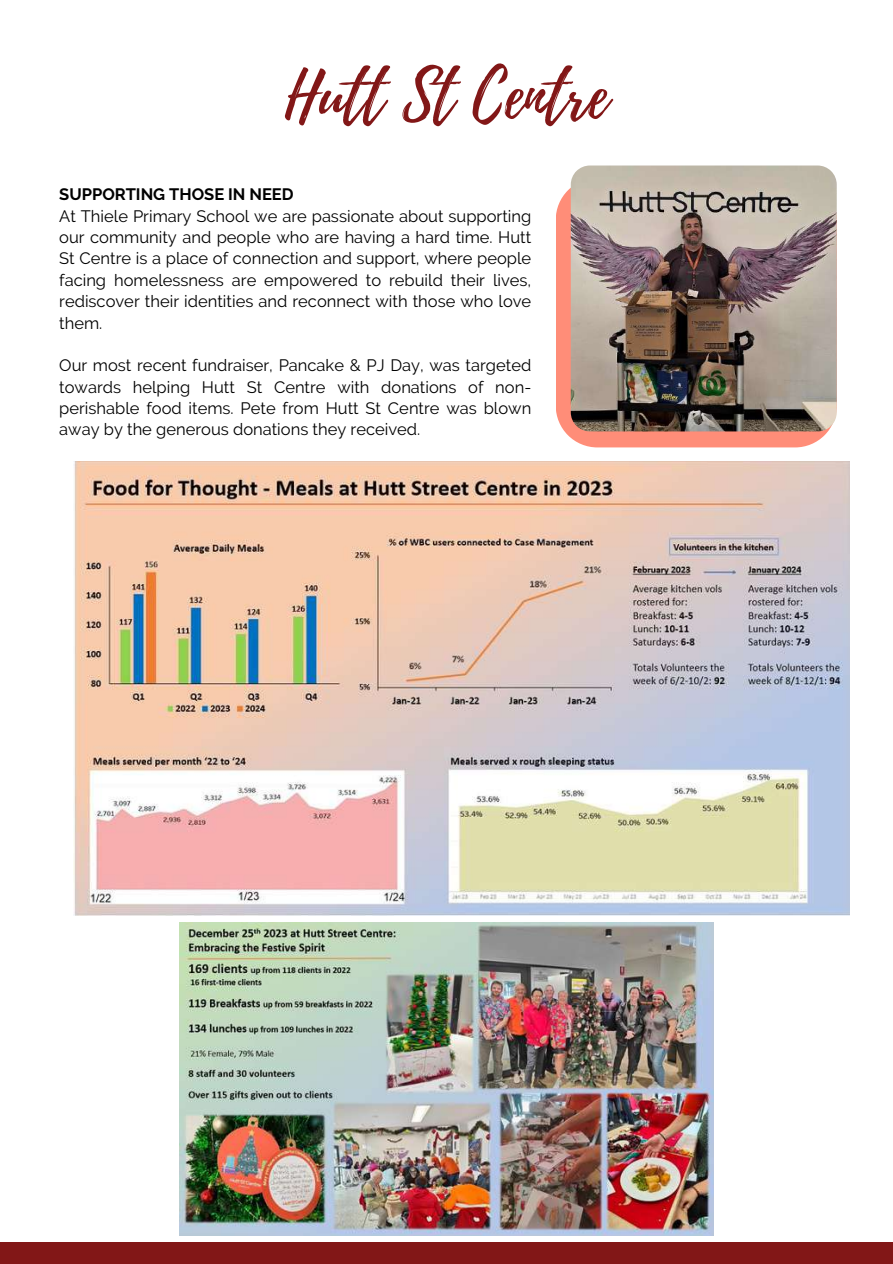
<style>
.page{position:relative;width:893px;height:1264px;background:#fff}
.page>*{position:absolute;margin:0;border:0;box-sizing:border-box;transform-origin:0 0}
.t1{font:64.5px "Playlist Script";color:#821717}
.t2{font:16.5px/21.3px "Raleway";color:#000;text-align:justify}
.t3{font:700 16.5px "Raleway";color:#000}
</style>
<div class="page">
<div style="left:0;top:1241px;width:892px;height:22px;background:#821717"></div>
<img style="left:179px;top:922px;width:535px;height:313px">
<img style="left:73px;top:462px;width:776px;height:453px">
<svg style="left:556px;top:188px;width:272px;height:259px;background:#fd9582"></svg>
<img style="left:570px;top:165px;width:266px;height:266px">
<h1 class="t1" style="left:285px;top:50px;width:325px">Hutt St Centre</h1>
<p class="t3" style="left:59px;top:185px;width:236px">SUPPORTING THOSE IN NEED</p>
<p class="t2" style="left:59px;top:205px;width:473px">At Thiele Primary School we are passionate about supporting our community and people who are having a hard time. Hutt St Centre is a place of connection and support, where people facing homelessness are empowered to rebuild their lives, rediscover their identities and reconnect with those who love them.</p>
<p class="t2" style="left:59px;top:355px;width:473px">Our most recent fundraiser, Pancake &amp; PJ Day, was targeted towards helping Hutt St Centre with donations of non&shy;perishable food items. Pete from Hutt St Centre was blown away by the generous donations they received.</p>
</div>
